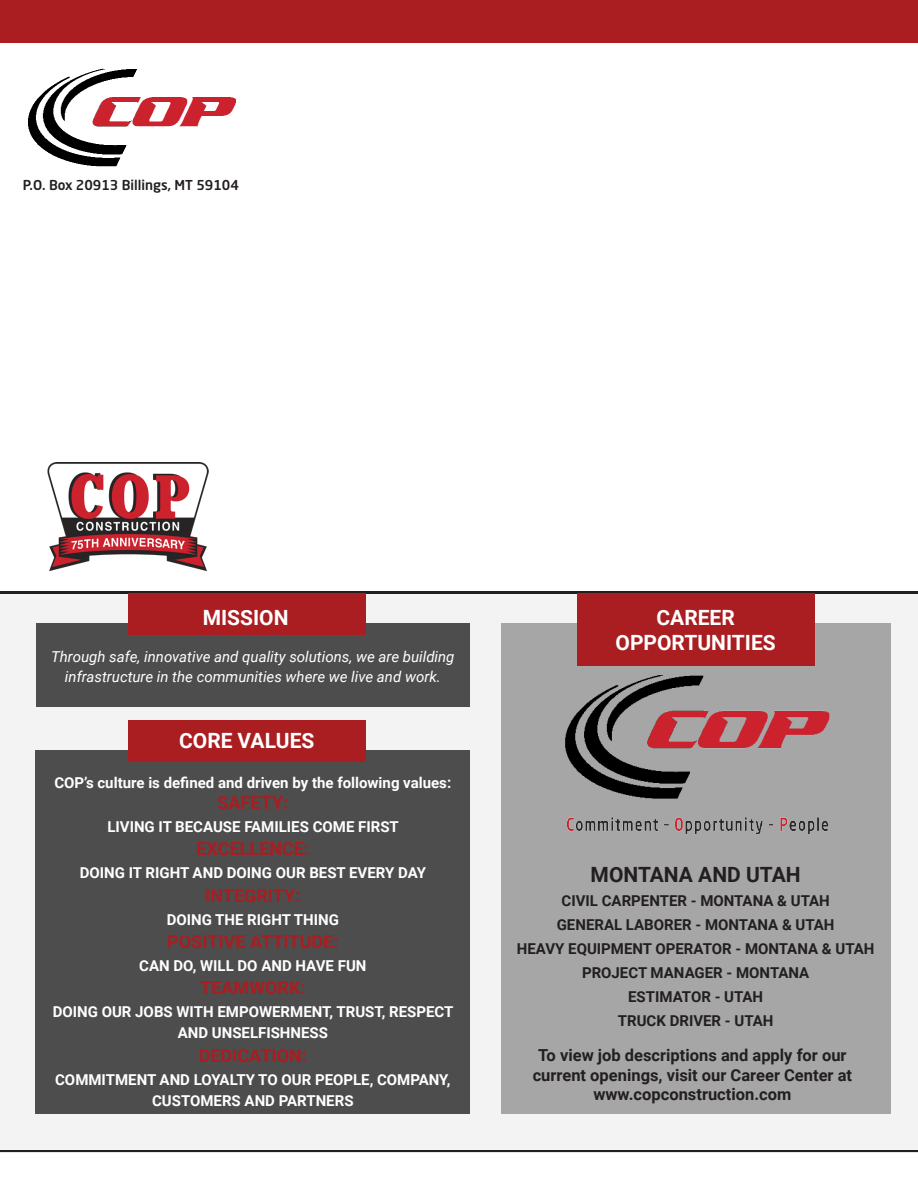
<style>
.page{position:relative;width:918px;height:1188px;background:#fff}
.page>*{position:absolute;margin:0;border:0;box-sizing:border-box;transform-origin:0 0}
.t1{font:700 21px "Roboto";color:#fff}
.t2{font:700 21px "Roboto";color:#231f20}
.t3{font:700 18px "Roboto";color:#aa1d20}
.t4{font:700 16.5px "Roboto";color:#231f20}
.t5{font:700 15px/21px "Roboto";color:#fff;text-align:center}
.t6{font:700 15px "Roboto";color:#231f20}
.t7{font:italic 15px/19.8px "Roboto";color:#fff;text-align:center}
.t8{font:500 13.5px "Neo Sans W1 G";color:#231f20}
</style>
<div class="page">
<div style="left:0;top:0;width:918px;height:42px;background:#aa1d20"></div>
<hr style="left:0;top:1149px;width:918px;height:3px;background:#231f20">
<hr style="left:0;top:591px;width:918px;height:3px;background:#231f20">
<div style="left:0;top:594px;width:918px;height:555px;background:#f3f3f3"></div>
<div style="left:36px;top:623px;width:434px;height:84px;background:#4d4d4d"></div>
<div style="left:128px;top:594px;width:238px;height:41px;background:#aa1d20"></div>
<div style="left:35px;top:750px;width:435px;height:364px;background:#4d4d4d"></div>
<div style="left:128px;top:721px;width:238px;height:41px;background:#aa1d20"></div>
<div style="left:501px;top:623px;width:389px;height:491px;background:#a6a6a6"></div>
<div style="left:577px;top:594px;width:237px;height:72px;background:#aa1d20"></div>
<img style="left:565px;top:675px;width:265px;height:159px">
<img style="left:28px;top:68px;width:208px;height:99px">
<img style="left:48px;top:463px;width:160px;height:108px">
<p class="t8" style="left:23px;top:177px;width:218px">P.O. Box 20913 Billings, MT 59104</p>
<p class="t1" style="left:203px;top:602px;width:87px">MISSION</p>
<p class="t7" style="left:51px;top:647px;width:405px">Through safe, innovative and quality solutions, we are building infrastructure in the communities where we live and work.</p>
<p class="t1" style="left:179px;top:726px;width:137px">CORE VALUES</p>
<p class="t5" style="left:54px;top:772px;width:398px">COP’s culture is defined and driven by the following values:</p>
<p class="t3" style="left:217px;top:790px;width:72px">SAFETY:</p>
<p class="t5" style="left:107px;top:816px;width:293px">LIVING IT BECAUSE FAMILIES COME FIRST</p>
<p class="t3" style="left:197px;top:836px;width:114px">EXCELLENCE:</p>
<p class="t5" style="left:80px;top:862px;width:348px">DOING IT RIGHT AND DOING OUR BEST EVERY DAY</p>
<p class="t3" style="left:205px;top:883px;width:97px">INTEGRITY:</p>
<p class="t5" style="left:167px;top:908px;width:174px">DOING THE RIGHT THING</p>
<p class="t3" style="left:167px;top:929px;width:173px">POSITIVE ATTITUDE:</p>
<p class="t5" style="left:139px;top:955px;width:229px">CAN DO, WILL DO AND HAVE FUN</p>
<p class="t3" style="left:200px;top:975px;width:107px">TEAMWORK:</p>
<p class="t5" style="left:53px;top:1001px;width:402px">DOING OUR JOBS WITH EMPOWERMENT, TRUST, RESPECT<br>AND UNSELFISHNESS</p>
<p class="t3" style="left:199px;top:1043px;width:110px">DEDICATION:</p>
<p class="t5" style="left:55px;top:1068px;width:397px">COMMITMENT AND LOYALTY TO OUR PEOPLE, COMPANY,<br>CUSTOMERS AND PARTNERS</p>
<p class="t1" style="left:657px;top:602px;width:80px">CAREER</p>
<p class="t1" style="left:616px;top:628px;width:162px">OPPORTUNITIES</p>
<p class="t2" style="left:591px;top:859px;width:212px">MONTANA AND UTAH</p>
<p class="t6" style="left:562px;top:890px;width:270px">CIVIL CARPENTER - MONTANA &amp; UTAH</p>
<p class="t6" style="left:557px;top:914px;width:279px">GENERAL LABORER - MONTANA &amp; UTAH</p>
<p class="t6" style="left:517px;top:938px;width:359px">HEAVY EQUIPMENT OPERATOR - MONTANA &amp; UTAH</p>
<p class="t6" style="left:582px;top:962px;width:229px">PROJECT MANAGER - MONTANA</p>
<p class="t6" style="left:628px;top:986px;width:137px">ESTIMATOR - UTAH</p>
<p class="t6" style="left:618px;top:1010px;width:157px">TRUCK DRIVER - UTAH</p>
<p class="t4" style="left:538px;top:1044px;width:310px">To view job descriptions and apply for our</p>
<p class="t4" style="left:533px;top:1063px;width:321px">current openings, visit our Career Center at</p>
<p class="t4" style="left:593px;top:1083px;width:199px">www.copconstruction.com</p>
</div>
